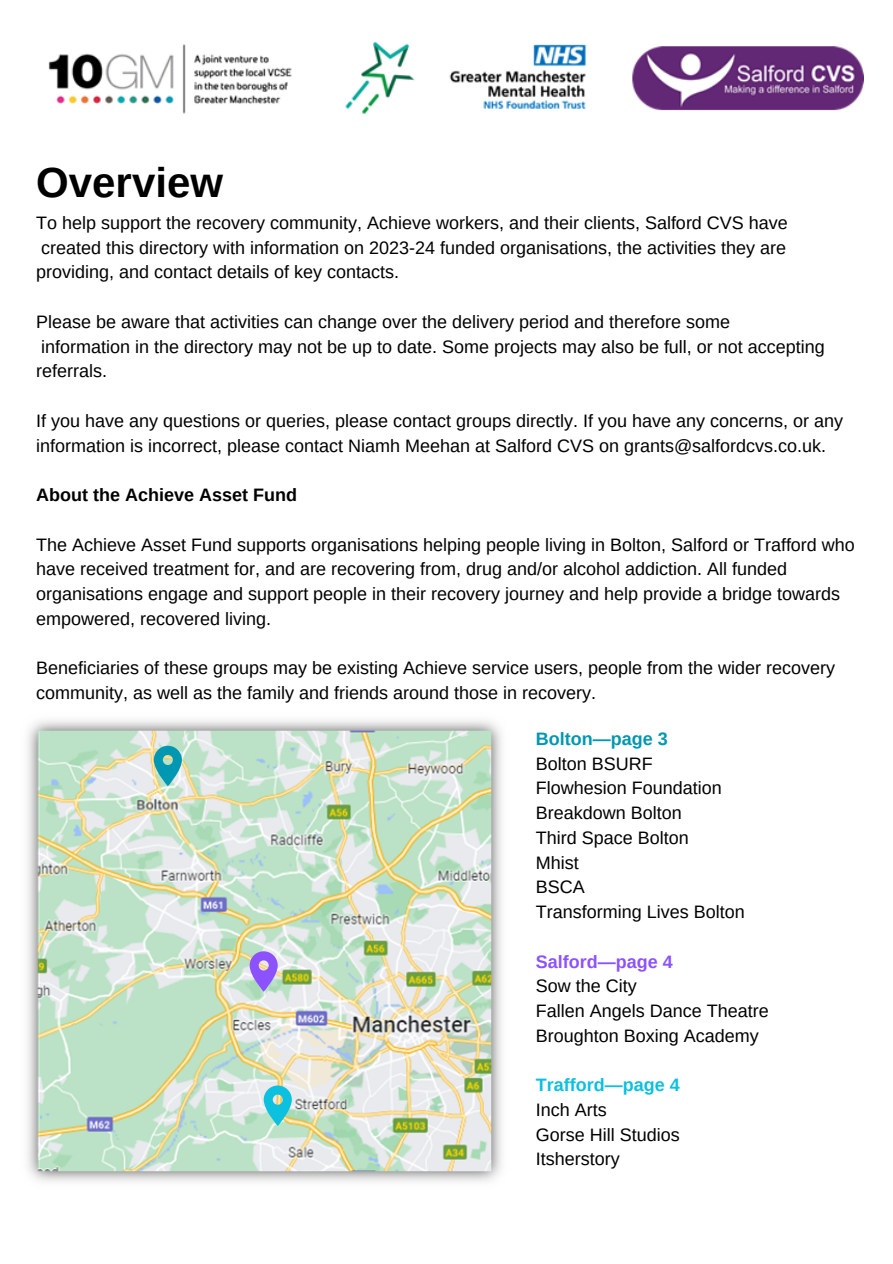
<style>
.page{position:relative;width:893px;height:1264px;background:#fff}
.page>*{position:absolute;margin:0;border:0;box-sizing:border-box;transform-origin:0 0}
.t1{font:700 42px "Arimo";color:#000}
.t2{font:18px/24.8px "Arimo";color:#000}
.t3{font:700 18px "Arimo";color:#000}
.t4{font:700 18px "Arimo";color:#0cc0df}
.t5{font:700 18px "Arimo";color:#8c52ff}
.t6{font:700 18px "Arimo";color:#0097b2}
</style>
<div class="page">
<img style="left:48px;top:41px;width:815px;height:73px">
<img style="left:27px;top:720px;width:475px;height:462px">
<svg style="left:154px;top:745px;width:28px;height:41px"></svg>
<svg style="left:249px;top:951px;width:29px;height:40px"></svg>
<svg style="left:264px;top:1085px;width:28px;height:40px"></svg>
<p class="t1" style="left:36px;top:159px;width:188px">Overview</p>
<p class="t2" style="left:36px;top:210px;width:753px;text-align:justify">To help support the recovery community, Achieve workers, and their clients, Salford CVS have created this directory with information on 2023-24 funded organisations, the activities they are providing, and contact details of key contacts.</p>
<p class="t2" style="left:36px;top:309px;width:790px">Please be aware that activities can change over the delivery period and therefore some<br>information in the directory may not be up to date. Some projects may also be full, or not accepting referrals.</p>
<p class="t2" style="left:36px;top:408px;width:808px">If you have any questions or queries, please contact groups directly. If you have any concerns, or any information is incorrect, please contact Niamh Meehan at Salford CVS on grants@salfordcvs.co.uk.</p>
<p class="t3" style="left:36px;top:485px;width:262px">About the Achieve Asset Fund</p>
<p class="t2" style="left:36px;top:532px;width:820px">The Achieve Asset Fund supports organisations helping people living in Bolton, Salford or Trafford who have received treatment for, and are recovering from, drug and/or alcohol addiction. All funded organisations engage and support people in their recovery journey and help provide a bridge towards empowered, recovered living.</p>
<p class="t2" style="left:36px;top:655px;width:800px">Beneficiaries of these groups may be existing Achieve service users, people from the wider recovery community, as well as the family and friends around those in recovery.</p>
<p class="t6" style="left:536px;top:728px;width:133px">Bolton—page 3</p>
<p class="t2" style="left:536px;top:751px;width:118px">Bolton BSURF</p>
<p class="t2" style="left:536px;top:775px;width:187px">Flowhesion Foundation</p>
<p class="t2" style="left:536px;top:800px;width:147px">Breakdown Bolton</p>
<p class="t2" style="left:536px;top:825px;width:154px">Third Space Bolton</p>
<p class="t2" style="left:536px;top:850px;width:44px">Mhist</p>
<p class="t2" style="left:536px;top:874px;width:50px">BSCA</p>
<p class="t2" style="left:536px;top:899px;width:210px">Transforming Lives Bolton</p>
<p class="t5" style="left:536px;top:951px;width:138px">Salford—page 4</p>
<p class="t2" style="left:536px;top:973px;width:102px">Sow the City</p>
<p class="t2" style="left:536px;top:998px;width:234px">Fallen Angels Dance Theatre</p>
<p class="t2" style="left:536px;top:1023px;width:224px">Broughton Boxing Academy</p>
<p class="t4" style="left:536px;top:1074px;width:145px">Trafford—page 4</p>
<p class="t2" style="left:536px;top:1097px;width:72px">Inch Arts</p>
<p class="t2" style="left:536px;top:1122px;width:145px">Gorse Hill Studios</p>
<p class="t2" style="left:536px;top:1146px;width:85px">Itsherstory</p>
</div>
